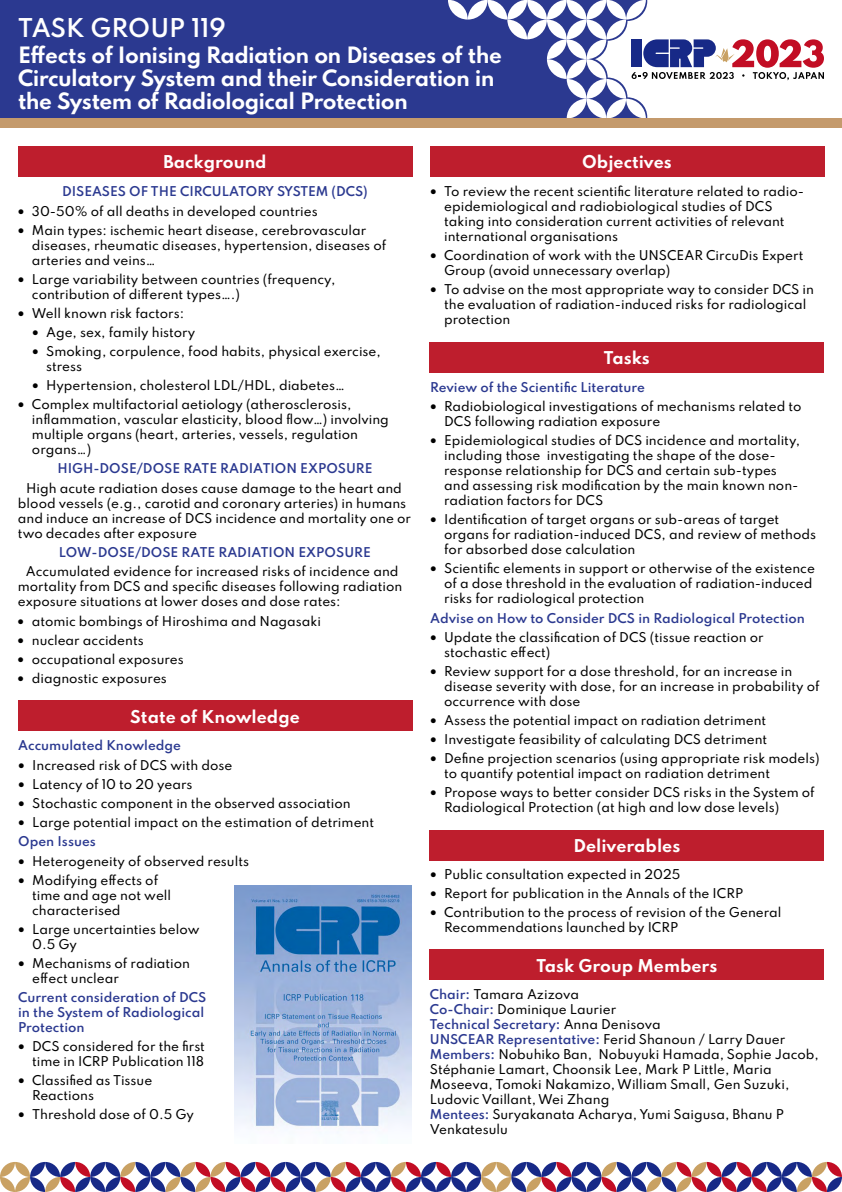
<style>
.page{position:relative;width:842px;height:1192px;background:#fff}
.page>*{position:absolute;margin:0;border:0;box-sizing:border-box;transform-origin:0 0}
.t1{font:600 23px "Spartan";color:#fff}
.t2{font:700 20px/23px "Spartan";letter-spacing:-.03em;color:#fff}
.t3{font:700 15.7px "Spartan";color:#fff}
.t4{font:500 12px/15px "Spartan";color:#000}
.t5{font:600 12px/15px "Spartan";color:#2b3990}
.s1{font-weight:800}
.s2{font-weight:600;color:#2b3990}
</style>
<div class="page">
<div style="left:6px;top:0;width:442px;height:119px;background:#2b3990"></div>
<svg style="left:448px;top:0;width:376px;height:119px"></svg>
<div style="left:0;top:119px;width:842px;height:9px;background:#c49a6c"></div>
<div style="left:18px;top:146px;width:394px;height:31px;background:#be1e2d"></div>
<div style="left:430px;top:146px;width:394px;height:31px;background:#be1e2d"></div>
<div style="left:430px;top:342px;width:394px;height:30px;background:#be1e2d"></div>
<div style="left:430px;top:830px;width:394px;height:30px;background:#be1e2d"></div>
<div style="left:430px;top:950px;width:394px;height:30px;background:#be1e2d"></div>
<svg style="left:0;top:1162px;width:842px;height:30px"></svg>
<div style="left:18px;top:701px;width:394px;height:30px;background:#be1e2d"></div>
<img style="left:234px;top:885px;width:178px;height:248px">
<h1 class="t1" style="left:18px;top:11px;width:209px">TASK GROUP 119</h1>
<h2 class="t2" style="left:18px;top:43px;width:486px">Effects of Ionising Radiation on Diseases of the<br>Circulatory System and their Consideration in the System of Radiological Protection</h2>
<h3 class="t3" style="left:163px;top:150px;width:105px">Background</h3>
<h3 class="t3" style="left:582px;top:150px;width:91px">Objectives</h3>
<p class="t5" style="left:62px;top:183px;width:307px">DISEASES OF THE CIRCULATORY SYSTEM (DCS)</p>
<p class="t4" style="left:18px;top:203px;width:301px"><span class="s1">•</span> 30-50% of all deaths in developed countries</p>
<p class="t4" style="left:32px;top:222px;width:356px;text-indent:-14px"><span class="s1">•</span> Main types: ischemic heart disease, cerebrovascular diseases, rheumatic diseases, hypertension, diseases of arteries and veins…</p>
<p class="t4" style="left:32px;top:271px;width:305px;text-indent:-14px"><span class="s1">•</span> Large variability between countries (frequency, contribution of different types….)</p>
<p class="t4" style="left:18px;top:305px;width:168px"><span class="s1">•</span> Well known risk factors:</p>
<p class="t4" style="left:32px;top:324px;width:165px"><span class="s1">•</span> Age, sex, family history</p>
<p class="t4" style="left:46px;top:343px;width:336px;text-indent:-14px"><span class="s1">•</span> Smoking, corpulence, food habits, physical exercise, stress</p>
<p class="t4" style="left:32px;top:377px;width:314px"><span class="s1">•</span> Hypertension, cholesterol LDL/HDL, diabetes…</p>
<p class="t4" style="left:32px;top:396px;width:358px;text-indent:-14px"><span class="s1">•</span> Complex multifactorial aetiology (atherosclerosis, inflammation, vascular elasticity, blood flow…) involving multiple organs (heart, arteries, vessels, regulation organs…)</p>
<p class="t5" style="left:57px;top:461px;width:317px">HIGH-DOSE/DOSE RATE RADIATION EXPOSURE</p>
<p class="t4" style="left:18px;top:480px;width:395px;text-indent:8px">High acute radiation doses cause damage to the heart and blood vessels (e.g., carotid and coronary arteries) in humans and induce an increase of DCS incidence and mortality one or two decades after exposure</p>
<p class="t5" style="left:59px;top:545px;width:313px">LOW-DOSE/DOSE RATE RADIATION EXPOSURE</p>
<p class="t4" style="left:18px;top:564px;width:386px;text-indent:8px">Accumulated evidence for increased risks of incidence and mortality from DCS and specific diseases following radiation exposure situations at lower doses and dose rates:</p>
<p class="t4" style="left:18px;top:613px;width:305px"><span class="s1">•</span> atomic bombings of Hiroshima and Nagasaki</p>
<p class="t4" style="left:18px;top:632px;width:128px"><span class="s1">•</span> nuclear accidents</p>
<p class="t4" style="left:18px;top:651px;width:168px"><span class="s1">•</span> occupational exposures</p>
<p class="t4" style="left:18px;top:670px;width:151px"><span class="s1">•</span> diagnostic exposures</p>
<h3 class="t3" style="left:130px;top:704px;width:171px">State of Knowledge</h3>
<p class="t5" style="left:18px;top:738px;width:164px">Accumulated Knowledge</p>
<p class="t4" style="left:18px;top:757px;width:216px"><span class="s1">•</span> Increased risk of DCS with dose</p>
<p class="t4" style="left:18px;top:776px;width:176px"><span class="s1">•</span> Latency of 10 to 20 years</p>
<p class="t4" style="left:18px;top:795px;width:334px"><span class="s1">•</span> Stochastic component in the observed association</p>
<p class="t4" style="left:18px;top:812px;width:358px;line-height:19.3px"><span class="s1">•</span> Large potential impact on the estimation of detriment<br><span class="s2">Open Issues</span></p>
<p class="t4" style="left:18px;top:853px;width:233px"><span class="s1">•</span> Heterogeneity of observed results</p>
<p class="t4" style="left:32px;top:872px;width:140px;text-indent:-14px"><span class="s1">•</span> Modifying effects of time and age not well characterised</p>
<p class="t4" style="left:32px;top:921px;width:169px;text-indent:-14px"><span class="s1">•</span> Large uncertainties below<br>0.5 Gy</p>
<p class="t4" style="left:32px;top:955px;width:159px;text-indent:-14px"><span class="s1">•</span> Mechanisms of radiation effect unclear</p>
<p class="t5" style="left:18px;top:990px;width:190px">Current consideration of DCS in the System of Radiological<br>Protection</p>
<p class="t4" style="left:18px;top:1039px;width:188px;text-align:right"><span class="s1">•</span> DCS considered for the first time in ICRP Publication 118</p>
<p class="t4" style="left:32px;top:1073px;width:122px;text-indent:-14px"><span class="s1">•</span> Classified as Tissue<br>Reactions</p>
<p class="t4" style="left:18px;top:1107px;width:178px"><span class="s1">•</span> Threshold dose of 0.5 Gy</p>
<p class="t4" style="left:444px;top:183px;width:361px;text-indent:-14px"><span class="s1">•</span> To review the recent scientific literature related to radio&shy;epidemiological and radiobiological studies of DCS taking into consideration current activities of relevant international organisations</p>
<p class="t4" style="left:444px;top:247px;width:361px;text-indent:-14px"><span class="s1">•</span> Coordination of work with the UNSCEAR CircuDis Expert<br>Group (avoid unnecessary overlap)</p>
<p class="t4" style="left:444px;top:282px;width:371px;text-indent:-14px"><span class="s1">•</span> To advise on the most appropriate way to consider DCS in the evaluation of radiation-induced risks for radiological protection</p>
<h3 class="t3" style="left:604px;top:346px;width:48px">Tasks</h3>
<p class="t5" style="left:430px;top:379px;width:216px">Review of the Scientific Literature</p>
<p class="t4" style="left:444px;top:398px;width:359px;text-indent:-14px"><span class="s1">•</span> Radiobiological investigations of mechanisms related to<br>DCS following radiation exposure</p>
<p class="t4" style="left:444px;top:432px;width:358px;text-indent:-14px"><span class="s1">•</span> Epidemiological studies of DCS incidence and mortality, including those investigating the shape of the dose&shy;response relationship for DCS and certain sub-types and assessing risk modification by the main known non&shy;radiation factors for DCS</p>
<p class="t4" style="left:444px;top:512px;width:373px;text-indent:-14px"><span class="s1">•</span> Identification of target organs or sub-areas of target organs for radiation-induced DCS, and review of methods for absorbed dose calculation</p>
<p class="t4" style="left:444px;top:561px;width:372px;text-indent:-14px"><span class="s1">•</span> Scientific elements in support or otherwise of the existence of a dose threshold in the evaluation of radiation-induced risks for radiological protection</p>
<p class="t4" style="left:444px;top:629px;width:321px;text-indent:-14px"><span class="s1">•</span> Update the classification of DCS (tissue reaction or stochastic effect)</p>
<p class="t4" style="left:444px;top:663px;width:377px;text-indent:-14px"><span class="s1">•</span> Review support for a dose threshold, for an increase in disease severity with dose, for an increase in probability of occurrence with dose</p>
<p class="t4" style="left:430px;top:712px;width:338px"><span class="s1">•</span> Assess the potential impact on radiation detriment</p>
<p class="t4" style="left:430px;top:731px;width:339px"><span class="s1">•</span> Investigate feasibility of calculating DCS detriment</p>
<p class="t4" style="left:444px;top:750px;width:377px;text-indent:-14px"><span class="s1">•</span> Define projection scenarios (using appropriate risk models) to quantify potential impact on radiation detriment</p>
<p class="t4" style="left:444px;top:784px;width:372px;text-indent:-14px"><span class="s1">•</span> Propose ways to better consider DCS risks in the System of<br>Radiological Protection (at high and low dose levels)</p>
<p class="t5" style="left:430px;top:610px;width:376px">Advise on How to Consider DCS in Radiological Protection</p>
<h3 class="t3" style="left:573px;top:834px;width:108px">Deliverables</h3>
<p class="t4" style="left:430px;top:866px;width:252px"><span class="s1">•</span> Public consultation expected in 2025</p>
<p class="t4" style="left:430px;top:885px;width:315px"><span class="s1">•</span> Report for publication in the Annals of the ICRP</p>
<p class="t4" style="left:444px;top:904px;width:339px;text-indent:-14px"><span class="s1">•</span> Contribution to the process of revision of the General<br>Recommendations launched by ICRP</p>
<h3 class="t3" style="left:536px;top:954px;width:183px">Task Group Members</h3>
<p class="t4" style="left:430px;top:987px;width:391px"><span class="s2">Chair:</span> Tamara Azizova<br><span class="s2">Co-Chair:</span> Dominique Laurier<br><span class="s2">Technical Secretary:</span> Anna Denisova<br><span class="s2">UNSCEAR Representative:</span> Ferid Shanoun / Larry Dauer <span class="s2">Members:</span> Nobuhiko Ban, Nobuyuki Hamada, Sophie Jacob, Stéphanie Lamart, Choonsik Lee, Mark P Little, Maria Moseeva, Tomoki Nakamizo, William Small, Gen Suzuki, Ludovic Vaillant, Wei Zhang<br><span class="s2">Mentees:</span> Suryakanata Acharya, Yumi Saigusa, Bhanu P Venkatesulu</p>
</div>
